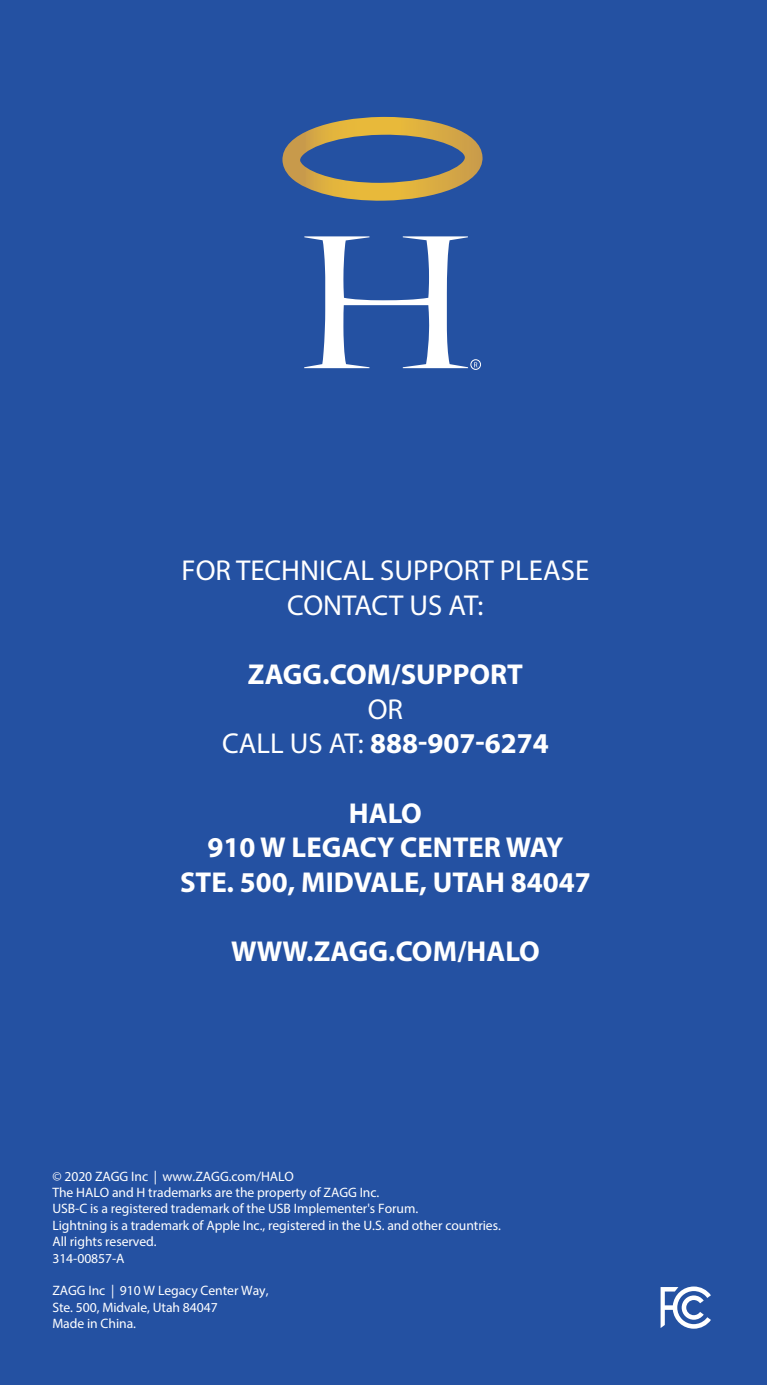
<style>
.page{position:relative;width:767px;height:1385px;background:#fff}
.page>*{position:absolute;margin:0;border:0;box-sizing:border-box;transform-origin:0 0}
.t1{font:700 28.75px/34.5px "Myriad Pro";color:#fff;text-align:center}
.t2{font:28.75px/34.5px "Myriad Pro";color:#fff;text-align:center}
.t3{font:13.75px/16.5px "Myriad Pro";letter-spacing:-.005em;color:#fff}
.s1{font-weight:400}
</style>
<div class="page">
<div style="left:0;top:0;width:766px;height:1384px;background:#2451a2"></div>
<svg style="left:304px;top:236px;width:164px;height:132px"></svg>
<svg style="left:282px;top:117px;width:201px;height:84px"></svg>
<svg style="left:474px;top:362px;width:3px;height:5px"></svg>
<div style="left:470px;top:359px;width:10px;height:10px;border:1px solid #fff;border-radius:50%"></div>
<svg style="left:660px;top:1286px;width:50px;height:42px"></svg>
<h1 class="t2" style="left:182px;top:553px;width:409px">FOR TECHNICAL SUPPORT PLEASE<br>CONTACT US AT:</h1>
<h1 class="t1" style="left:248px;top:656px;width:277px">ZAGG.COM/SUPPORT</h1>
<h1 class="t1" style="left:222px;top:690px;width:328px"><span class="s1">OR<br>CALL US AT:</span> 888-907-6274</h1>
<h1 class="t1" style="left:180px;top:794px;width:412px">HALO<br>910 W LEGACY CENTER WAY<br>STE. 500, MIDVALE, UTAH 84047</h1>
<h1 class="t1" style="left:231px;top:933px;width:310px">WWW.ZAGG.COM/HALO</h1>
<p class="t3" style="left:52px;top:1167px;width:450px">© 2020 ZAGG Inc | www.ZAGG.com/HALO<br>The HALO and H trademarks are the property of ZAGG Inc.<br>USB-C is a registered trademark of the USB Implementer's Forum.<br>Lightning is a trademark of Apple Inc., registered in the U.S. and other countries.<br>All rights reserved.<br>314-00857-A</p>
<p class="t3" style="left:52px;top:1282px;width:217px">ZAGG Inc | 910 W Legacy Center Way,<br>Ste. 500, Midvale, Utah 84047<br>Made in China.</p>
</div>
